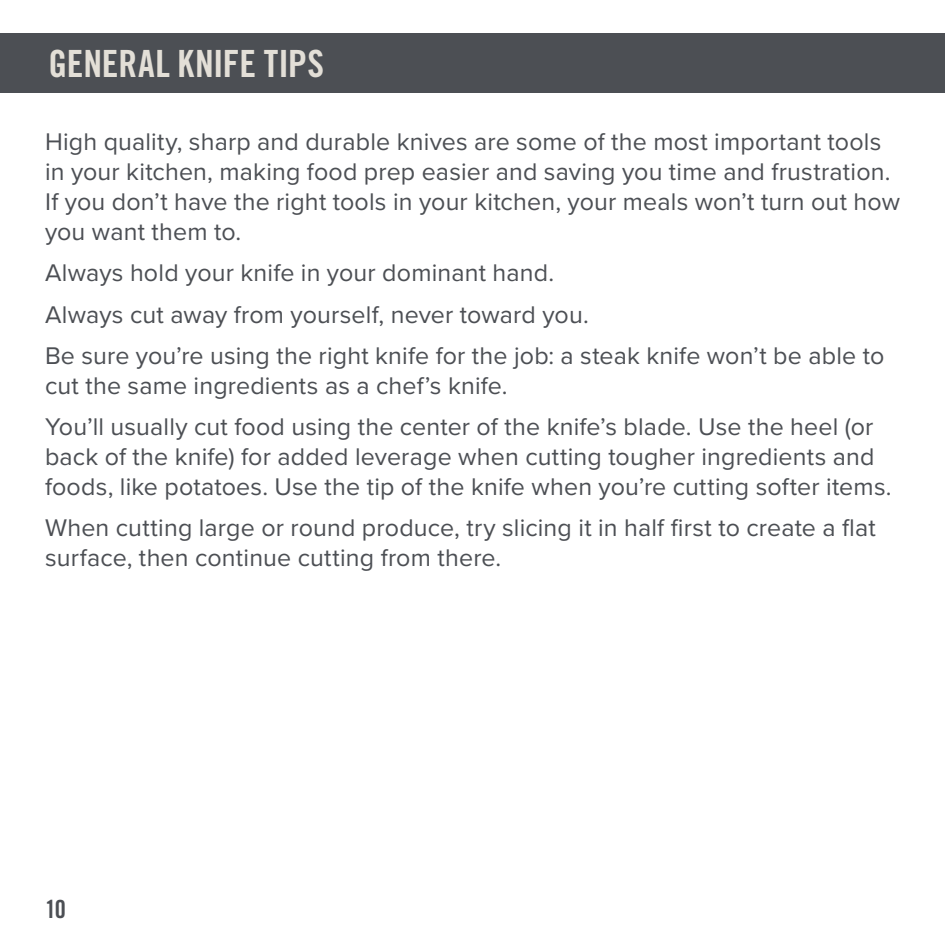
<style>
.page{position:relative;width:945px;height:945px;background:#fff}
.page>*{position:absolute;margin:0;border:0;box-sizing:border-box;transform-origin:0 0}
.t1{font:37.5px "Trade Gothic LT Std Bd Cn 20";color:#e3dfd7}
.t2{font:25px/30px "Proxima Nova";letter-spacing:.005em;color:#4c4f54}
.t3{font:25px "Trade Gothic LT Std Bd Cn 20";color:#4c4f54}
</style>
<div class="page">
<div style="left:0;top:34px;width:945px;height:59px;background:#4c4f54"></div>
<h1 class="t1" style="left:49px;top:41px;width:277px">GENERAL KNIFE TIPS</h1>
<p class="t2" style="left:45px;top:126px;width:857px">High quality, sharp and durable knives are some of the most important tools in your kitchen, making food prep easier and saving you time and frustration.<br>If you don’t have the right tools in your kitchen, your meals won’t turn out how you want them to.</p>
<p class="t2" style="left:45px;top:251px;width:841px;line-height:41.2px">Always hold your knife in your dominant hand.<br>Always cut away from yourself, never toward you.<br>Be sure you’re using the right knife for the job: a steak knife won’t be able to</p>
<p class="t2" style="left:45px;top:364px;width:830px;line-height:41.2px">cut the same ingredients as a chef’s knife.<br>You’ll usually cut food using the center of the knife’s blade. Use the heel (or</p>
<p class="t2" style="left:45px;top:441px;width:845px">back of the knife) for added leverage when cutting tougher ingredients and foods, like potatoes. Use the tip of the knife when you’re cutting softer items.</p>
<p class="t2" style="left:45px;top:512px;width:832px">When cutting large or round produce, try slicing it in half first to create a flat surface, then continue cutting from there.</p>
<p class="t3" style="left:45px;top:894px;width:22px">10</p>
</div>
